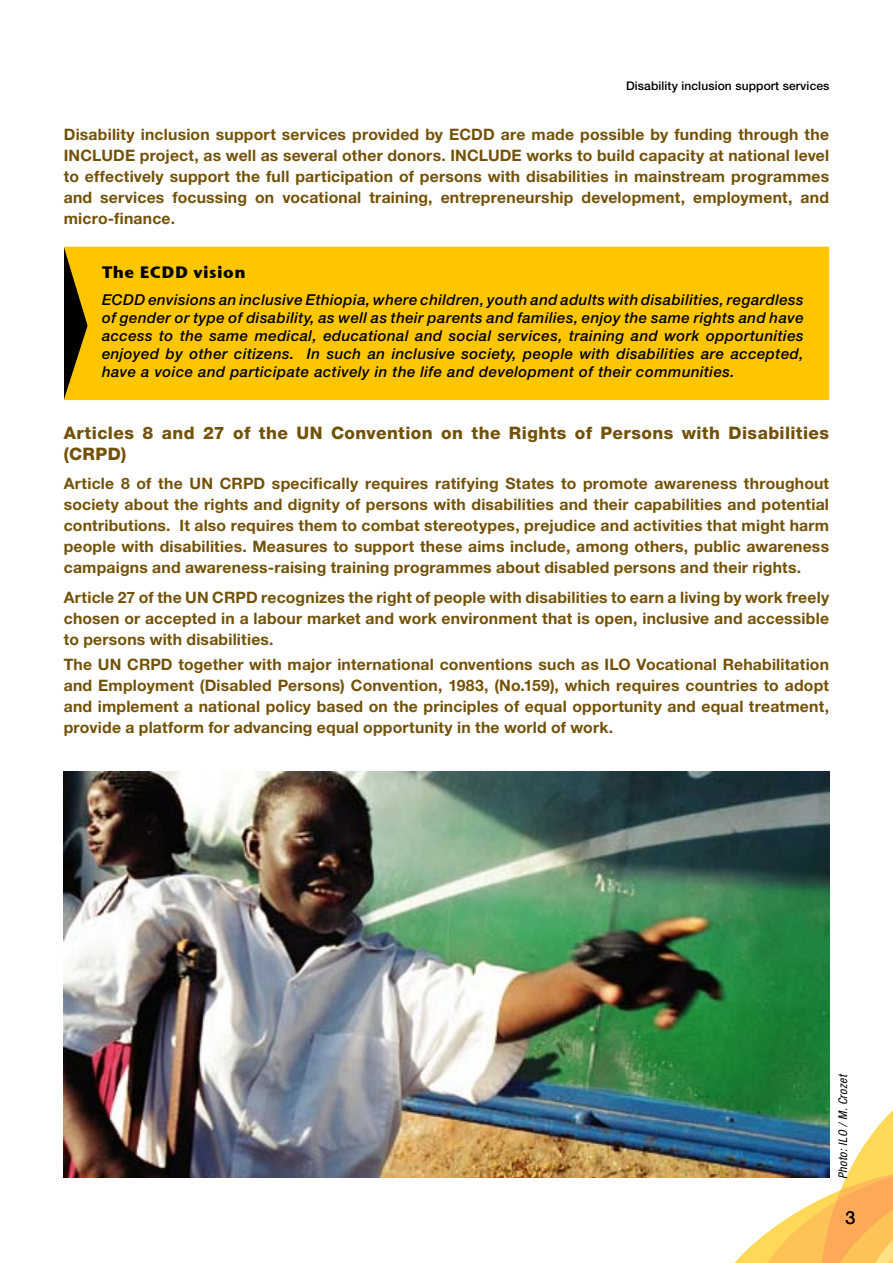
<style>
.page{position:relative;width:893px;height:1263px;background:#fff}
.page>*{position:absolute;margin:0;border:0;box-sizing:border-box;transform-origin:0 0}
.t1{font:18px "Helvetica Neue";color:#000}
.t2{font:800 17.25px/21px "Helvetica Neue";letter-spacing:.025em;color:#735208}
.t3{font:700 16.5px "Stone Sans ITC";letter-spacing:.03em;color:#000}
.t4{font:700 15.75px/21px "Helvetica Neue";letter-spacing:.015em;color:#735208;text-align:justify}
.t5{font:italic 500 15px/18px "Helvetica Neue";letter-spacing:.03em;color:#000;text-align:justify}
.t6{font:500 12px "Helvetica Neue";letter-spacing:.01em;color:#000}
.t7{font:italic condensed 12px "Helvetica Neue";color:#000}
</style>
<div class="page">
<svg style="left:734px;top:981px;width:159px;height:282px"></svg>
<div style="left:64px;top:247px;width:765px;height:153px;background:#fdc600"></div>
<img style="left:64px;top:772px;width:765px;height:406px">
<p class="t6" style="left:626px;top:79px;width:205px">Disability inclusion support services</p>
<p class="t4" style="left:64px;top:123px;width:767px">Disability inclusion support services provided by ECDD are made possible by funding through the INCLUDE project, as well as several other donors. INCLUDE works to build capacity at national level to effectively support the full participation of persons with disabilities in mainstream programmes and services focussing on vocational training, entrepreneurship development, employment, and micro-finance.</p>
<p class="t3" style="left:102px;top:258px;width:145px">The ECDD vision</p>
<p class="t5" style="left:102px;top:290px;width:703px">ECDD envisions an inclusive Ethiopia, where children, youth and adults with disabilities, regardless of gender or type of disability, as well as their parents and families, enjoy the same rights and have access to the same medical, educational and social services, training and work opportunities enjoyed by other citizens. In such an inclusive society, people with disabilities are accepted, have a voice and participate actively in the life and development of their communities.</p>
<p class="t2" style="left:64px;top:422px;width:767px">Articles 8 and 27 of the UN Convention on the Rights of Persons with Disabilities (CRPD)</p>
<p class="t4" style="left:64px;top:473px;width:767px">Article 8 of the UN CRPD specifically requires ratifying States to promote awareness throughout society about the rights and dignity of persons with disabilities and their capabilities and potential contributions. It also requires them to combat stereotypes, prejudice and activities that might harm people with disabilities. Measures to support these aims include, among others, public awareness campaigns and awareness-raising training programmes about disabled persons and their rights.</p>
<p class="t4" style="left:64px;top:586px;width:767px">Article 27 of the UN CRPD recognizes the right of people with disabilities to earn a living by work freely chosen or accepted in a labour market and work environment that is open, inclusive and accessible to persons with disabilities.</p>
<p class="t4" style="left:64px;top:653px;width:767px">The UN CRPD together with major international conventions such as ILO Vocational Rehabilitation and Employment (Disabled Persons) Convention, 1983, (No.159), which requires countries to adopt and implement a national policy based on the principles of equal opportunity and equal treatment, provide a platform for advancing equal opportunity in the world of work.</p>
<p class="t7" style="left:836px;top:1179px;width:106px;rotate:-90deg">Photo: ILO / M. Crozet</p>
<p class="t1" style="left:845px;top:1207px;width:12px">3</p>
</div>
